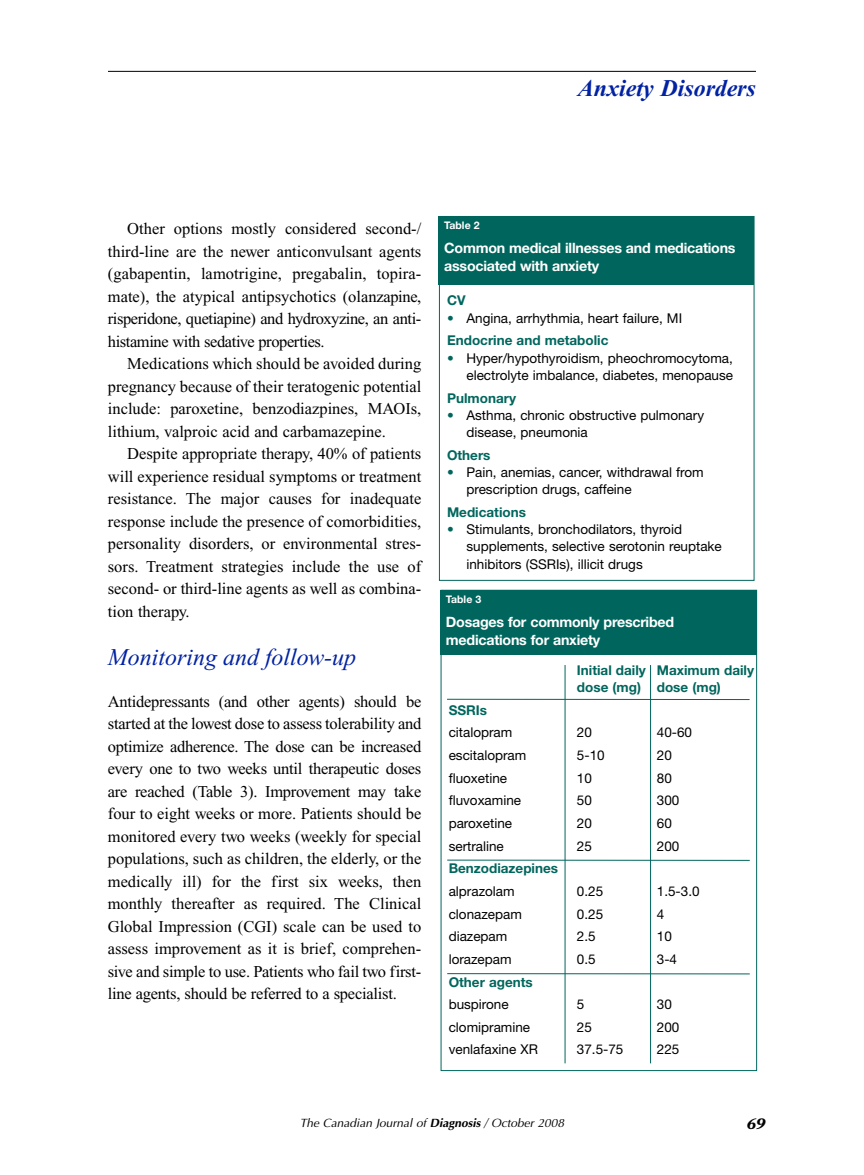
<style>
.page{position:relative;width:864px;height:1175px;background:#fff}
.page>*{position:absolute;margin:0;border:0;box-sizing:border-box;transform-origin:0 0}
.t1{font:italic 24px "Times New Roman";color:#0022a3}
.t2{font:italic 700 24px "Times New Roman";color:#0022a3}
.t3{font:16.5px/22.5px "Times New Roman";letter-spacing:-.01em;color:#000;text-align:justify}
.t4{font:italic 700 15px "Stone Serif";color:#000}
.t5{font:700 14.25px/18px "Helvetica Neue";letter-spacing:-.015em;color:#fff}
.t6{font:13.5px/17.2px "Helvetica Neue";color:#000}
.t7{font:700 13.5px/17.2px "Helvetica Neue";color:#00665d}
.t8{font:italic 12px "Optima";color:#000}
.t9{font:700 10.5px "Helvetica Neue";color:#fff}
.s1{color:#00665d}
.s2{font-weight:700;color:#00665d}
.s3{font-weight:700}
</style>
<div class="page">
<hr style="left:108px;top:71px;width:648px;height:1px;background:#000">
<div style="left:439px;top:216px;width:315px;height:69px;background:#00665d"></div>
<div style="left:439px;top:216px;width:315px;height:364px;border:1px solid #00665d"></div>
<div style="left:440px;top:590px;width:317px;height:65px;background:#00665d"></div>
<div style="left:441px;top:590px;width:316px;height:481px;border:1px solid #00665d"></div>
<hr style="left:447px;top:699px;width:303px;height:1px;background:#00665d">
<hr style="left:447px;top:859px;width:303px;height:1px;background:#00665d">
<hr style="left:565px;top:665px;width:1px;height:398px;background:#00665d">
<hr style="left:650px;top:665px;width:1px;height:398px;background:#00665d">
<hr style="left:447px;top:973px;width:303px;height:1px;background:#00665d">
<h1 class="t2" style="left:578px;top:81px;width:180px">Anxiety Disorders</h1>
<p class="t3" style="left:108px;top:219px;width:315px;text-indent:19px">Other options mostly considered second-/ third-line are the newer anticonvulsant agents (gabapentin, lamotrigine, pregabalin, topira&shy;mate), the atypical antipsychotics (olanzapine, risperidone, quetiapine) and hydroxyzine, an anti&shy;histamine with sedative properties.</p>
<p class="t3" style="left:108px;top:354px;width:315px;text-indent:19px">Medications which should be avoided during pregnancy because of their teratogenic potential include: paroxetine, benzodiazpines, MAOIs, lithium, valproic acid and carbamazepine.</p>
<p class="t3" style="left:108px;top:444px;width:315px;text-indent:19px">Despite appropriate therapy, 40% of patients will experience residual symptoms or treatment resistance. The major causes for inadequate response include the presence of comorbidities, personality disorders, or environmental stres&shy;sors. Treatment strategies include the use of second- or third-line agents as well as combina&shy;tion therapy.</p>
<h1 class="t1" style="left:108px;top:648px;width:250px">Monitoring and follow-up</h1>
<p class="t3" style="left:108px;top:691px;width:315px">Antidepressants (and other agents) should be started at the lowest dose to assess tolerability and optimize adherence. The dose can be increased every one to two weeks until therapeutic doses are reached (Table 3). Improvement may take four to eight weeks or more. Patients should be monitored every two weeks (weekly for special populations, such as children, the elderly, or the medically ill) for the first six weeks, then monthly thereafter as required. The Clinical Global Impression (CGI) scale can be used to assess improvement as it is brief, comprehen&shy;sive and simple to use. Patients who fail two first&shy;line agents, should be referred to a specialist.</p>
<p class="t9" style="left:444px;top:222px;width:37px">Table 2</p>
<p class="t5" style="left:444px;top:241px;width:293px">Common medical illnesses and medications associated with anxiety</p>
<p class="t7" style="left:447px;top:293px;width:20px">CV</p>
<p class="t6" style="left:447px;top:308px;width:237px;line-height:22.6px"><span class="s1">•</span> Angina, arrhythmia, heart failure, MI<br><span class="s2">Endocrine and metabolic</span></p>
<p class="t6" style="left:447px;top:350px;width:288px;text-align:right"><span class="s1">•</span> Hyper/hypothyroidism, pheochromocytoma, electrolyte imbalance, diabetes, menopause</p>
<p class="t7" style="left:447px;top:390px;width:70px">Pulmonary</p>
<p class="t6" style="left:466px;top:408px;width:239px;text-indent:-19px"><span class="s1">•</span> Asthma, chronic obstructive pulmonary disease, pneumonia</p>
<p class="t7" style="left:447px;top:447px;width:45px">Others</p>
<p class="t6" style="left:466px;top:465px;width:239px;text-indent:-19px"><span class="s1">•</span> Pain, anemias, cancer, withdrawal from prescription drugs, caffeine</p>
<p class="t7" style="left:447px;top:505px;width:80px">Medications</p>
<p class="t6" style="left:466px;top:522px;width:257px;text-indent:-19px"><span class="s1">•</span> Stimulants, bronchodilators, thyroid supplements, selective serotonin reuptake inhibitors (SSRIs), illicit drugs</p>
<p class="t9" style="left:446px;top:595px;width:37px">Table 3</p>
<p class="t5" style="left:446px;top:614px;width:230px">Dosages for commonly prescribed medications for anxiety</p>
<p class="t7" style="left:577px;top:662px;width:179px">Initial daily Maximum daily dose (mg) dose (mg)</p>
<p class="t7" style="left:449px;top:702px;width:40px">SSRIs</p>
<p class="t6" style="left:449px;top:725px;width:65px">citalopram</p>
<p class="t6" style="left:577px;top:725px;width:17px">20</p>
<p class="t6" style="left:657px;top:725px;width:37px">40-60</p>
<p class="t6" style="left:449px;top:747px;width:79px">escitalopram</p>
<p class="t6" style="left:577px;top:747px;width:29px">5-10</p>
<p class="t6" style="left:657px;top:747px;width:17px">20</p>
<p class="t6" style="left:449px;top:770px;width:60px">fluoxetine</p>
<p class="t6" style="left:577px;top:770px;width:17px">10</p>
<p class="t6" style="left:657px;top:770px;width:17px">80</p>
<p class="t6" style="left:449px;top:793px;width:74px">fluvoxamine</p>
<p class="t6" style="left:577px;top:793px;width:17px">50</p>
<p class="t6" style="left:657px;top:793px;width:24px">300</p>
<p class="t6" style="left:449px;top:815px;width:65px">paroxetine</p>
<p class="t6" style="left:577px;top:815px;width:17px">20</p>
<p class="t6" style="left:657px;top:815px;width:17px">60</p>
<p class="t6" style="left:449px;top:838px;width:57px">sertraline</p>
<p class="t6" style="left:577px;top:838px;width:17px">25</p>
<p class="t6" style="left:657px;top:838px;width:24px">200</p>
<p class="t7" style="left:449px;top:861px;width:111px">Benzodiazepines</p>
<p class="t6" style="left:449px;top:883px;width:67px">alprazolam</p>
<p class="t6" style="left:577px;top:883px;width:28px">0.25</p>
<p class="t6" style="left:657px;top:883px;width:44px">1.5-3.0</p>
<p class="t6" style="left:449px;top:906px;width:75px">clonazepam</p>
<p class="t6" style="left:577px;top:906px;width:28px">0.25</p>
<p class="t6" style="left:657px;top:906px;width:9px">4</p>
<p class="t6" style="left:449px;top:929px;width:60px">diazepam</p>
<p class="t6" style="left:577px;top:929px;width:20px">2.5</p>
<p class="t6" style="left:657px;top:929px;width:17px">10</p>
<p class="t6" style="left:449px;top:951px;width:64px">lorazepam</p>
<p class="t6" style="left:577px;top:951px;width:20px">0.5</p>
<p class="t6" style="left:657px;top:951px;width:22px">3-4</p>
<p class="t7" style="left:449px;top:974px;width:86px">Other agents</p>
<p class="t6" style="left:449px;top:997px;width:62px">buspirone</p>
<p class="t6" style="left:577px;top:997px;width:9px">5</p>
<p class="t6" style="left:657px;top:997px;width:17px">30</p>
<p class="t6" style="left:449px;top:1019px;width:83px">clomipramine</p>
<p class="t6" style="left:577px;top:1019px;width:17px">25</p>
<p class="t6" style="left:657px;top:1019px;width:24px">200</p>
<p class="t6" style="left:449px;top:1042px;width:91px">venlafaxine XR</p>
<p class="t6" style="left:577px;top:1042px;width:48px">37.5-75</p>
<p class="t6" style="left:657px;top:1042px;width:24px">225</p>
<p class="t8" style="left:300px;top:1115px;width:266px">The Canadian Journal of <span class="s3">Diagnosis</span> / October 2008</p>
<p class="t4" style="left:747px;top:1117px;width:20px">69</p>
</div>
